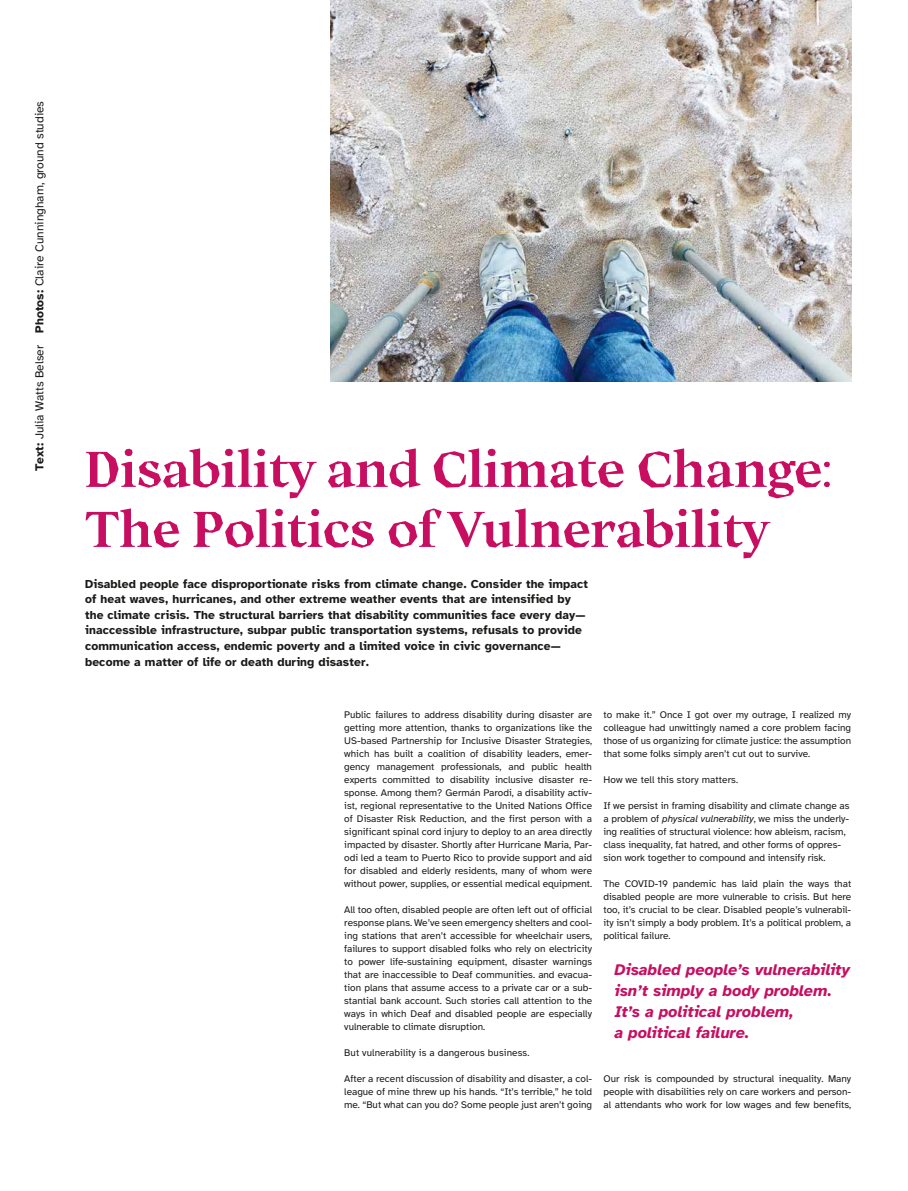
<style>
.page{position:relative;width:908px;height:1191px;background:#fff}
.page>*{position:absolute;margin:0;border:0;box-sizing:border-box;transform-origin:0 0}
.t1{font:700 50px/60px "Ortica";color:#c70e61}
.t2{font:italic 700 16px/20.8px "Atkinson Hyperlegible";color:#c70e61}
.t3{font:700 12px/15.6px "Atkinson Hyperlegible";letter-spacing:.01em;color:#1a1a18}
.t4{font:12px "Atkinson Hyperlegible";color:#1a1a18}
.t5{font:10px/13px "Atkinson Hyperlegible";color:#1a1a18;text-align:justify}
.s1{font-weight:700}
.s2{font-style:italic}
</style>
<div class="page">
<img style="left:330px;top:0;width:520px;height:382px">
<p class="t4" style="left:33px;top:470px;width:371px;rotate:-90deg"><span class="s1">Text:</span> Julia Watts Belser <span class="s1">Photos:</span> Claire Cunningham, ground studies</p>
<h1 class="t1" style="left:85px;top:440px;width:748px">Disability and Climate Change:<br>The Politics of -Vulnerability</h1>
<p class="t3" style="left:85px;top:576px;width:504px">Disabled people face disproportionate risks from climate change. Consider the impact of heat waves, hurricanes, and other extreme weather events that are intensified by the climate crisis. The structural barriers that disability communities face every day— inaccessible infrastructure, subpar public transportation systems, refusals to provide communication access, endemic poverty and a limited voice in civic governance— become a matter of life or death during disaster.</p>
<p class="t5" style="left:344px;top:708px;width:249px">Public failures to address disability during disaster are getting more attention, thanks to organizations like the US-based Partnership for Inclusive Disaster Strategies, which has built a coalition of disability leaders, emer&shy;gency management professionals, and public health experts committed to disability inclusive disaster re&shy;sponse. Among them? Germán Parodi, a disability activ&shy;ist, regional representative to the United Nations Office of Disaster Risk Reduction, and the first person with a significant spinal cord injury to deploy to an area directly impacted by disaster. Shortly after Hurricane Maria, Par&shy;odi led a team to Puerto Rico to provide support and aid for disabled and elderly residents, many of whom were without power, supplies, or essential medical equipment.</p>
<p class="t5" style="left:344px;top:903px;width:249px">All too often, disabled people are often left out of official response plans. We’ve seen emergency shelters and cool&shy;ing stations that aren’t accessible for wheelchair users, failures to support disabled folks who rely on electricity to power life-sustaining equipment, disaster warnings that are inaccessible to Deaf communities. and evacua&shy;tion plans that assume access to a private car or a sub&shy;stantial bank account. Such stories call attention to the ways in which Deaf and disabled people are especially vulnerable to climate disruption.</p>
<p class="t5" style="left:344px;top:1046px;width:186px">But vulnerability is a dangerous business.</p>
<p class="t5" style="left:344px;top:1072px;width:249px">After a recent discussion of disability and disaster, a col&shy;league of mine threw up his hands. “It’s terrible,” he told me. “But what can you do? Some people just aren’t going</p>
<p class="t5" style="left:603px;top:708px;width:249px">to make it.” Once I got over my outrage, I realized my colleague had unwittingly named a core problem facing those of us organizing for climate justice: the assumption that some folks simply aren’t cut out to survive.</p>
<p class="t5" style="left:603px;top:773px;width:136px">How we tell this story matters.</p>
<p class="t5" style="left:603px;top:799px;width:247px;text-align:left">If we persist in framing disability and climate change as a problem of <span class="s2">physical vulnerability</span>, we miss the underly&shy;ing realities of structural violence: how ableism, racism, class inequality, fat hatred, and other forms of oppres&shy;sion work together to compound and intensify risk.</p>
<p class="t5" style="left:603px;top:877px;width:249px">The COVID-19 pandemic has laid plain the ways that disabled people are more vulnerable to crisis. But here too, it’s crucial to be clear. Disabled people’s vulnerabil&shy;ity isn’t simply a body problem. It’s a political problem, a political failure.</p>
<h2 class="t2" style="left:614px;top:959px;width:237px">Disabled people’s vulnerability isn’t simply a body problem.<br>It’s a political problem,<br>a political failure.</h2>
<p class="t5" style="left:603px;top:1072px;width:249px">Our risk is compounded by structural inequality. Many people with disabilities rely on care workers and person&shy;al attendants who work for low wages and few benefits,</p>
</div>
